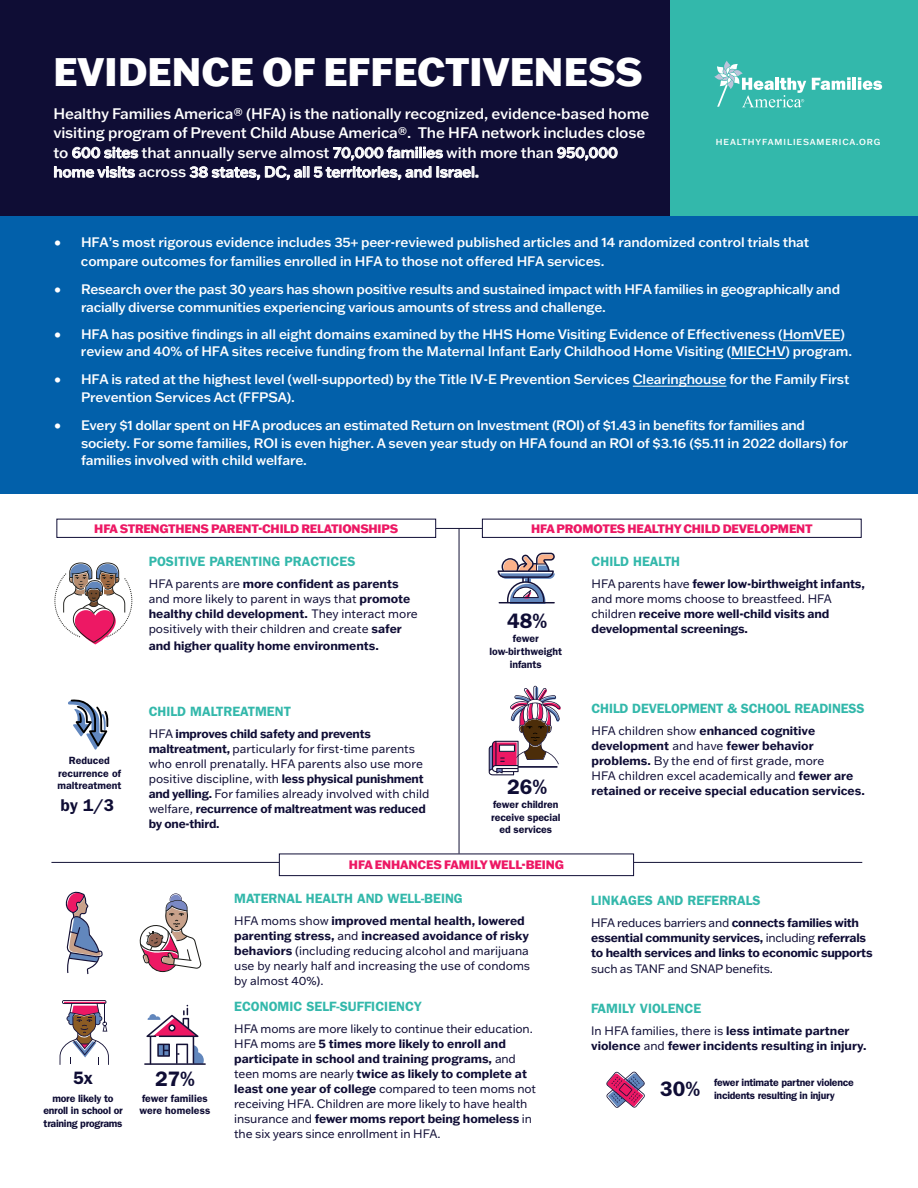
<style>
.page{position:relative;width:918px;height:1188px;background:#fff}
.page>*{position:absolute;margin:0;border:0;box-sizing:border-box;transform-origin:0 0}
.t1{font:800 39px "Franklin Gothic ATF";color:#fff}
.t2{font:600 21px "Franklin Gothic";color:#0f0d35}
.t3{font:600 18px "Franklin Gothic";color:#0f0d35}
.t4{font:600 17.1px "Franklin Gothic";color:#0f0d35}
.t5{font:500 15px/19.5px "Franklin Gothic ATF";letter-spacing:-.01em;color:#fff}
.t6{font:500 13.5px/18px "Franklin Gothic ATF";letter-spacing:-.01em;color:#fff}
.t7{font:600 13.5px "Franklin Gothic";color:#33b8ab}
.t8{font:12px/15px "Franklin Gothic ATF";color:#0f0d35}
.t9{font:700 12px/15px "Franklin Gothic ATF";letter-spacing:-.01em;color:#0f0d35}
.t10{font:800 12px "Franklin Gothic ATF";letter-spacing:-.02em;color:#ed1864}
.t11{font:12px "Franklin Gothic ATF";letter-spacing:-.02em;color:#0f0d35}
.t12{font:600 10.5px/12.6px "Franklin Gothic";letter-spacing:-.01em;color:#0f0d35;text-align:center}
.t13{font:500 8.55px "Franklin Gothic ATF";letter-spacing:.1em;color:#fff}
.s1{font-weight:700}
.s2{font-weight:400}
</style>
<div class="page">
<hr style="left:144px;top:1063px;width:62px;height:2px;background:#141136">
<svg style="left:146px;top:1005px;width:58px;height:59px"></svg>
<hr style="left:62px;top:1000px;width:44px;height:4px;background:#2c2a4b;border-radius:2px">
<hr style="left:63px;top:1001px;width:43px;height:2px;background:#141136">
<svg style="left:60px;top:1002px;width:49px;height:63px"></svg>
<svg style="left:139px;top:893px;width:62px;height:79px"></svg>
<hr style="left:51px;top:862px;width:811px;height:1px;background:#131236">
<hr style="left:63px;top:528px;width:798px;height:1px;background:#131236">
<div style="left:0;top:0;width:918px;height:454px;background:#0f0d35"></div>
<div style="left:279px;top:854px;width:355px;height:22px;background:#fff"></div>
<div style="left:279px;top:854px;width:355px;height:22px;border:1px solid #0f0d36"></div>
<div style="left:57px;top:519px;width:379px;height:18px;background:#fff"></div>
<div style="left:56px;top:519px;width:380px;height:19px;border:1px solid #0f0d36"></div>
<div style="left:482px;top:519px;width:379px;height:18px;background:#fff"></div>
<div style="left:482px;top:519px;width:380px;height:19px;border:1px solid #0f0d36"></div>
<div style="left:671px;top:0;width:247px;height:216px;background:#33b8ab"></div>
<div style="left:0;top:216px;width:918px;height:278px;background:#0260aa"></div>
<hr style="left:459px;top:529px;width:1px;height:325px;background:#131236">
<svg style="left:68px;top:699px;width:40px;height:51px"></svg>
<svg style="left:714px;top:61px;width:92px;height:47px"></svg>
<svg style="left:812px;top:77px;width:70px;height:13px"></svg>
<svg style="left:65px;top:891px;width:38px;height:83px"></svg>
<svg style="left:54px;top:563px;width:78px;height:81px"></svg>
<svg style="left:498px;top:553px;width:57px;height:51px"></svg>
<svg style="left:606px;top:1072px;width:39px;height:36px"></svg>
<svg style="left:489px;top:686px;width:72px;height:89px"></svg>
<hr style="left:783px;top:341px;width:57px;height:1px;background:#fff">
<hr style="left:731px;top:358px;width:55px;height:1px;background:#fff">
<hr style="left:633px;top:386px;width:94px;height:1px;background:#fff">
<p class="t1" style="left:53px;top:45px;width:591px">EVIDENCE OF EFFECTIVENESS</p>
<p class="t5" style="left:53px;top:103px;width:598px">Healthy Families America® (HFA) is the nationally recognized, evidence-based home visiting program of Prevent Child Abuse America®. The HFA network includes close to 600 sites that annually serve almost 70,000 families with more than 950,000 home visits across 38 states, DC, all 5 territories, and Israel.</p>
<p class="t13" style="left:716px;top:136px;width:166px">HEALTHYFAMILIESAMERICA.ORG</p>
<p class="t6" style="left:81px;top:232px;width:730px;line-height:19.5px;text-indent:-27px">• HFA’s most rigorous evidence includes 35+ peer-reviewed published articles and 14 randomized control trials that compare outcomes for families enrolled in HFA to those not offered HFA services.</p>
<p class="t6" style="left:81px;top:280px;width:761px;text-indent:-27px">• Research over the past 30 years has shown positive results and sustained impact with HFA families in geographically and racially diverse communities experiencing various amounts of stress and challenge.</p>
<p class="t6" style="left:81px;top:324px;width:773px;text-indent:-27px">• HFA has positive findings in all eight domains examined by the HHS Home Visiting Evidence of Effectiveness (HomVEE) review and 40% of HFA sites receive funding from the Maternal Infant Early Childhood Home Visiting (MIECHV) program.</p>
<p class="t6" style="left:81px;top:370px;width:770px;text-indent:-27px">• HFA is rated at the highest level (well-supported) by the Title IV-E Prevention Services Clearinghouse for the Family First<br>Prevention Services Act (FFPSA).</p>
<p class="t6" style="left:81px;top:416px;width:769px;line-height:17.5px;text-indent:-27px">• Every $1 dollar spent on HFA produces an estimated Return on Investment (ROI) of $1.43 in benefits for families and society. For some families, ROI is even higher. A seven year study on HFA found an ROI of $3.16 ($5.11 in 2022 dollars) for families involved with child welfare.</p>
<p class="t10" style="left:94px;top:520px;width:306px">HFA STRENGTHENS PARENT-CHILD RELATIONSHIPS</p>
<p class="t10" style="left:531px;top:520px;width:283px">HFA PROMOTES HEALTHY CHILD DEVELOPMENT</p>
<p class="t12" style="left:57px;top:754px;width:66px">Reduced recurrence of maltreatment</p>
<p class="t4" style="left:61px;top:795px;width:55px">by 1/3</p>
<p class="t7" style="left:149px;top:554px;width:208px">POSITIVE PARENTING PRACTICES</p>
<p class="t8" style="left:149px;top:576px;width:271px">HFA parents are <span class="s1">more confident as parents </span>and more likely to parent in ways that <span class="s1">promote healthy child development.</span> They interact more positively with their children and create <span class="s1">safer</span></p>
<p class="t9" style="left:149px;top:637px;width:232px">and higher quality home environments.</p>
<p class="t7" style="left:149px;top:704px;width:144px">CHILD MALTREATMENT</p>
<p class="t8" style="left:149px;top:726px;width:282px">HFA <span class="s1">improves child safety and prevents maltreatment,</span> particularly for first-time parents who enroll prenatally. HFA parents also use more positive discipline, with <span class="s1">less physical punishment and yelling.</span> For families already involved with child welfare, <span class="s1">recurrence of maltreatment was reduced by one-third.</span></p>
<p class="t2" style="left:507px;top:609px;width:41px">48%</p>
<p class="t12" style="left:489px;top:633px;width:74px">fewer low-birthweight infants</p>
<p class="t2" style="left:507px;top:774px;width:41px">26%</p>
<p class="t12" style="left:491px;top:798px;width:71px;text-align:left">fewer children receive special</p>
<p class="t12" style="left:499px;top:823px;width:54px">ed services</p>
<p class="t10" style="left:349px;top:857px;width:217px">HFA ENHANCES FAMILY WELL-BEING</p>
<p class="t7" style="left:592px;top:554px;width:90px">CHILD HEALTH</p>
<p class="t9" style="left:592px;top:576px;width:275px"><span class="s2">HFA parents have</span> fewer low-birthweight infants, <span class="s2">and more moms choose to breastfeed. HFA children</span> receive more well-child visits and developmental screenings.</p>
<p class="t7" style="left:592px;top:701px;width:275px">CHILD DEVELOPMENT &amp; SCHOOL READINESS</p>
<p class="t9" style="left:592px;top:723px;width:275px"><span class="s2">HFA children show</span> enhanced cognitive development <span class="s2">and have</span> fewer behavior problems. <span class="s2">By the end of first grade, more<br>HFA children excel academically and</span> fewer are retained or receive special education services.</p>
<p class="t7" style="left:234px;top:891px;width:230px">MATERNAL HEALTH AND WELL-BEING</p>
<p class="t8" style="left:234px;top:913px;width:298px">HFA moms show <span class="s1">improved mental health, lowered parenting stress,</span> and <span class="s1">increased avoidance of risky behaviors</span> (including reducing alcohol and marijuana use by nearly half and increasing the use of condoms by almost 40%).</p>
<p class="t7" style="left:234px;top:999px;width:189px">ECONOMIC SELF-SUFFICIENCY</p>
<p class="t8" style="left:234px;top:1021px;width:303px">HFA moms are more likely to continue their education.<br>HFA moms are <span class="s1">5 times more likely to enroll and participate in school and training programs,</span> and teen moms are nearly <span class="s1">twice as likely to complete at least one year of college</span> compared to teen moms not receiving HFA. Children are more likely to have health insurance and <span class="s1">fewer moms report being homeless</span> in the six years since enrollment in HFA.</p>
<p class="t7" style="left:591px;top:892px;width:171px">LINKAGES AND REFERRALS</p>
<p class="t9" style="left:591px;top:914px;width:283px"><span class="s2">HFA reduces barriers and</span> connects families with essential community services, <span class="s2">including</span> referrals to health services and links to economic supports</p>
<p class="t11" style="left:591px;top:961px;width:183px">such as TANF and SNAP benefits.</p>
<p class="t7" style="left:591px;top:1000px;width:112px">FAMILY VIOLENCE</p>
<p class="t9" style="left:591px;top:1022px;width:277px"><span class="s2">In HFA families, there is</span> less intimate partner violence <span class="s2">and</span> fewer incidents resulting in injury.</p>
<p class="t2" style="left:155px;top:1067px;width:41px">27%</p>
<p class="t3" style="left:73px;top:1067px;width:22px">5x</p>
<p class="t12" style="left:714px;top:1076px;width:141px">fewer intimate partner violence</p>
<p class="t2" style="left:660px;top:1076px;width:41px">30%</p>
<p class="t12" style="left:714px;top:1089px;width:122px">incidents resulting in injury</p>
<p class="t12" style="left:140px;top:1092px;width:72px;text-align:left">fewer families were homeless</p>
<p class="t12" style="left:43px;top:1092px;width:81px">more likely to enroll in school or training programs</p>
</div>
